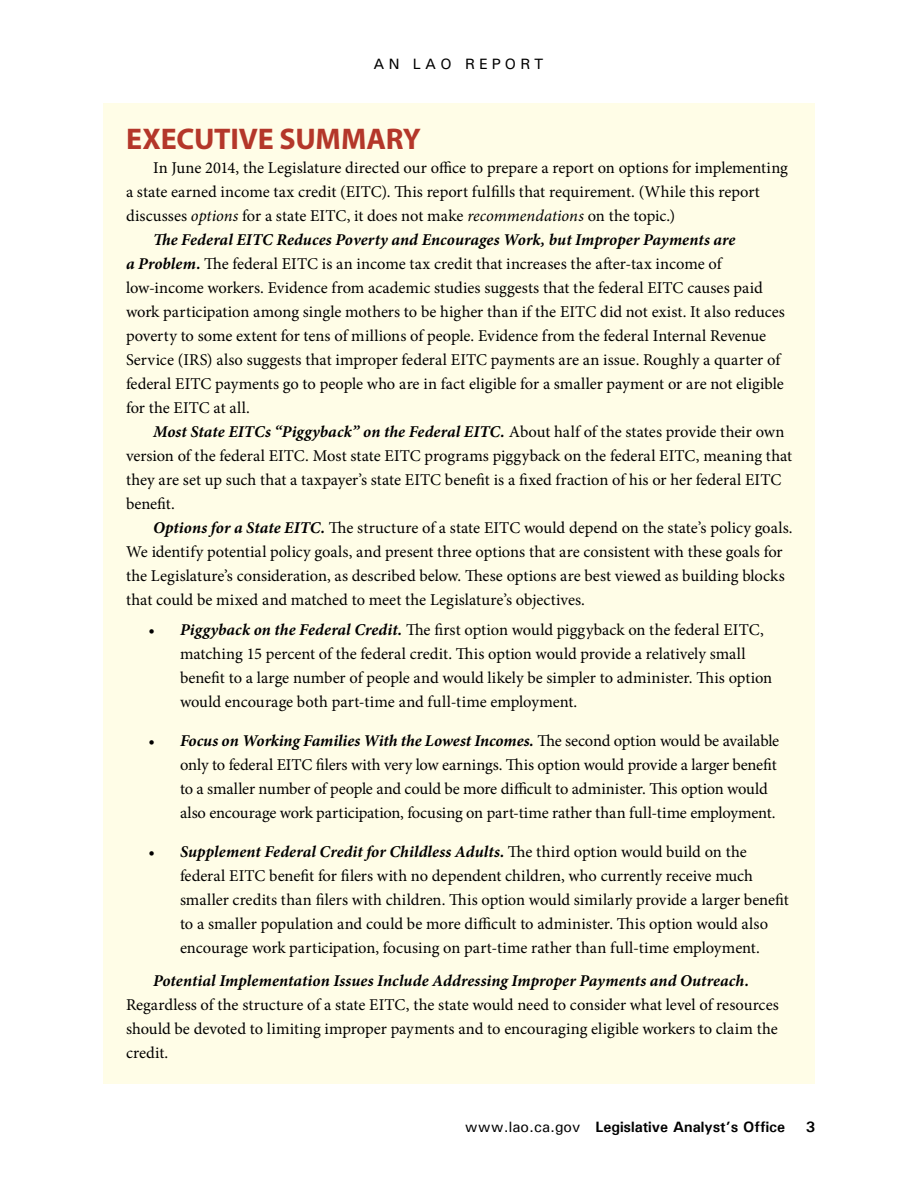
<style>
.page{position:relative;width:918px;height:1188px;background:#fff}
.page>*{position:absolute;margin:0;border:0;box-sizing:border-box;transform-origin:0 0}
.t1{font:700 30px "Myriad Pro";letter-spacing:-.005em;color:#b4372a}
.t2{font:16.5px/24px "Minion Pro";color:#000}
.t3{font:italic 700 16.5px "Minion Pro";letter-spacing:.005em;color:#000}
.t4{font:700 15px "Univers";color:#000}
.t5{font:500 15px "Univers";letter-spacing:.28em;color:#000}
.s1{font-style:italic}
.s2{font-weight:700;font-style:italic}
.s3{font-weight:400;font-style:normal}
.s4{font-weight:500}
</style>
<div class="page">
<div style="left:104px;top:104px;width:711px;height:980px;background:#fffde7"></div>
<p class="t5" style="left:373px;top:55px;width:172px">AN LAO REPORT</p>
<h1 class="t1" style="left:126px;top:119px;width:296px">EXECUTIVE SUMMARY</h1>
<p class="t2" style="left:153px;top:155px;width:637px">In June 2014, the Legislature directed our office to prepare a report on options for implementing</p>
<p class="t2" style="left:126px;top:179px;width:635px">a state earned income tax credit (EITC). This report fulfills that requirement. (While this report</p>
<p class="t2" style="left:126px;top:203px;width:551px">discusses <span class="s1">options</span> for a state EITC, it does not make <span class="s1">recommendations</span> on the topic.)</p>
<p class="t3" style="left:153px;top:227px;width:584px">The Federal EITC Reduces Poverty and Encourages Work, but Improper Payments are</p>
<p class="t2" style="left:126px;top:251px;width:597px"><span class="s2">a Problem.</span> The federal EITC is an income tax credit that increases the after-tax income of</p>
<p class="t2" style="left:126px;top:275px;width:638px">low-income workers. Evidence from academic studies suggests that the federal EITC causes paid</p>
<p class="t2" style="left:126px;top:299px;width:660px">work participation among single mothers to be higher than if the EITC did not exist. It also reduces</p>
<p class="t2" style="left:126px;top:323px;width:642px">poverty to some extent for tens of millions of people. Evidence from the federal Internal Revenue</p>
<p class="t2" style="left:126px;top:347px;width:656px">Service (IRS) also suggests that improper federal EITC payments are an issue. Roughly a quarter of</p>
<p class="t2" style="left:126px;top:371px;width:659px">federal EITC payments go to people who are in fact eligible for a smaller payment or are not eligible</p>
<p class="t2" style="left:126px;top:395px;width:125px">for the EITC at all.</p>
<p class="t3" style="left:153px;top:420px;width:633px">Most State EITCs “Piggyback” on the Federal EITC. <span class="s3">About half of the states provide their own</span></p>
<p class="t2" style="left:126px;top:443px;width:668px">version of the federal EITC. Most state EITC programs piggyback on the federal EITC, meaning that</p>
<p class="t2" style="left:126px;top:467px;width:657px">they are set up such that a taxpayer’s state EITC benefit is a fixed fraction of his or her federal EITC</p>
<p class="t2" style="left:126px;top:491px;width:50px">benefit.</p>
<p class="t2" style="left:153px;top:515px;width:641px"><span class="s2">Options for a State EITC.</span> The structure of a state EITC would depend on the state’s policy goals.</p>
<p class="t2" style="left:126px;top:539px;width:658px">We identify potential policy goals, and present three options that are consistent with these goals for</p>
<p class="t2" style="left:126px;top:563px;width:660px">the Legislature’s consideration, as described below. These options are best viewed as building blocks</p>
<p class="t2" style="left:126px;top:587px;width:461px">that could be mixed and matched to meet the Legislature’s objectives.</p>
<p class="t2" style="left:180px;top:618px;width:594px;text-indent:-31px"><span class="s4">•</span> <span class="s2">Piggyback on the Federal Credit.</span> The first option would piggyback on the federal EITC, matching 15 percent of the federal credit. This option would provide a relatively small benefit to a large number of people and would likely be simpler to administer. This option would encourage both part-time and full-time employment.</p>
<p class="t2" style="left:180px;top:729px;width:601px;text-indent:-31px"><span class="s4">•</span> <span class="s2">Focus on Working Families With the Lowest Incomes.</span> The second option would be available only to federal EITC filers with very low earnings. This option would provide a larger benefit to a smaller number of people and could be more difficult to administer. This option would also encourage work participation, focusing on part-time rather than full-time employment.</p>
<p class="t2" style="left:180px;top:840px;width:610px;text-indent:-31px"><span class="s4">•</span> <span class="s2">Supplement Federal Credit for Childless Adults.</span> The third option would build on the federal EITC benefit for filers with no dependent children, who currently receive much smaller credits than filers with children. This option would similarly provide a larger benefit to a smaller population and could be more difficult to administer. This option would also encourage work participation, focusing on part-time rather than full-time employment.</p>
<p class="t3" style="left:153px;top:969px;width:598px">Potential Implementation Issues Include Addressing Improper Payments and Outreach.</p>
<p class="t2" style="left:126px;top:993px;width:654px;text-align:justify">Regardless of the structure of a state EITC, the state would need to consider what level of resources should be devoted to limiting improper payments and to encouraging eligible workers to claim the credit.</p>
<p class="t4" style="left:465px;top:1118px;width:322px"><span class="s4">www.lao.ca.gov</span> Legislative Analyst’s Office</p>
<p class="t4" style="left:806px;top:1118px;width:11px">3</p>
</div>
